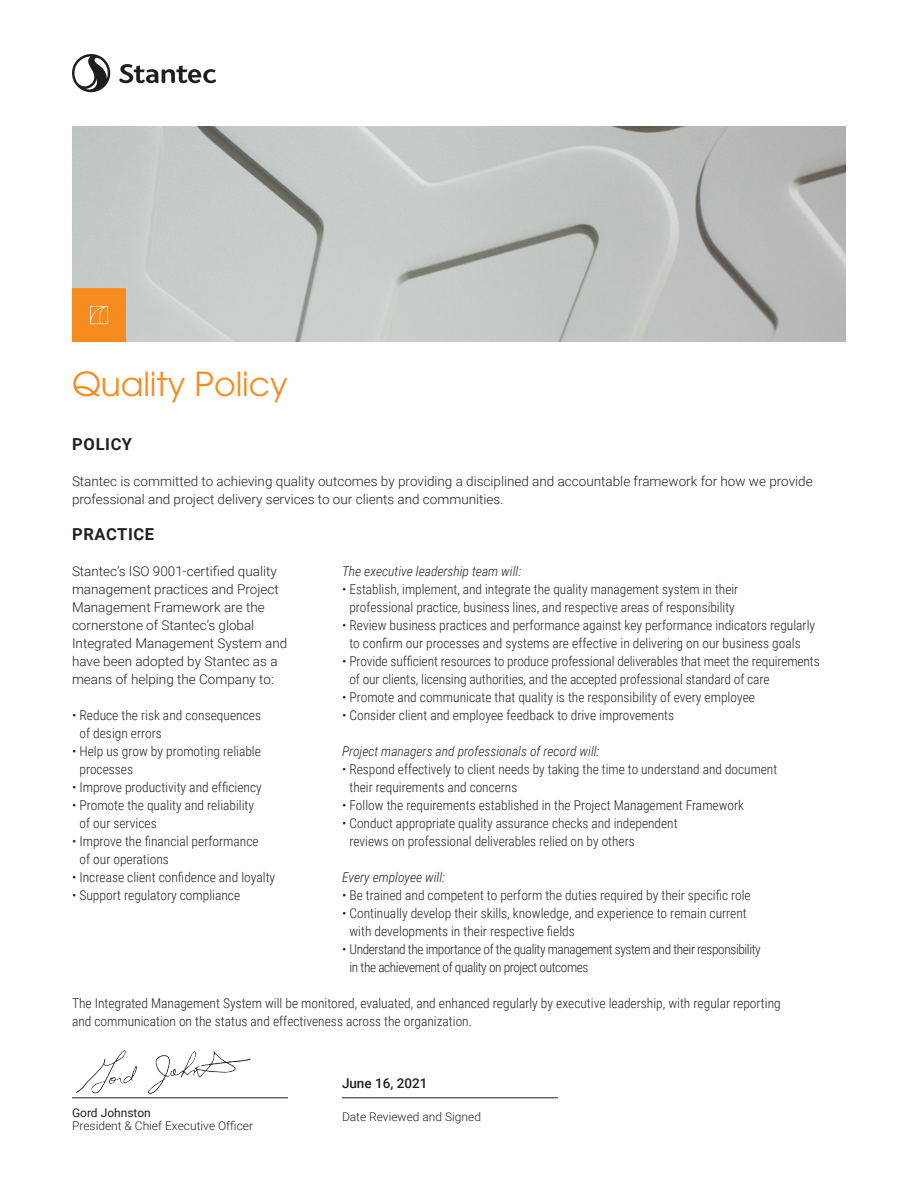
<style>
.page{position:relative;width:918px;height:1188px;background:#fff}
.page>*{position:absolute;margin:0;border:0;box-sizing:border-box;transform-origin:0 0}
.Heading_1_-_AG_Book{font:33px "ITC Avant Garde Pro";color:#f68b1f}
.Body_Copy_-_Roboto_L{font:700 16.5px "Roboto";letter-spacing:.035em;color:#231f20}
.Body_Copy_-_Roboto_L-2{font:300 13.5px/18px "Roboto Condensed";color:#231f20}
.Body_Copy_-_Roboto_L-3{font:300 13.5px/18px "Roboto";color:#231f20}
.Body_Copy_-_Roboto_L-4{font:300 13.5px/18px "Roboto Condensed";letter-spacing:-.03em;color:#231f20}
.Body_Copy_-_Roboto_L-5{font:italic 300 13.5px "Roboto Condensed";color:#231f20}
.Body_Copy_-_Roboto_L-6{font:500 13.5px "Roboto";color:#231f20}
.Body_Copy_-_Roboto_L-7{font:300 12px "Roboto";color:#231f20}
.Body_Copy_-_Roboto_L-8{font:12px "Roboto";color:#231f20}
</style>
<div class="page">
<img style="left:72px;top:126px;width:774px;height:216px">
<svg style="left:72px;top:54px;width:144px;height:39px"></svg>
<hr style="left:72px;top:1097px;width:216px;height:1px;background:#231f20">
<hr style="left:342px;top:1097px;width:216px;height:1px;background:#231f20">
<img style="left:76px;top:1050px;width:175px;height:43px">
<img style="left:72px;top:288px;width:54px;height:54px">
<p class="Heading_1_-_AG_Book" style="left:72px;top:363px;width:217px">Quality Policy</p>
<p class="Body_Copy_-_Roboto_L" style="left:72px;top:433px;width:61px">POLICY</p>
<p class="Body_Copy_-_Roboto_L-3" style="left:72px;top:472px;width:742px">Stantec is committed to achieving quality outcomes by providing a disciplined and accountable framework for how we provide professional and project delivery services to our clients and communities.</p>
<p class="Body_Copy_-_Roboto_L" style="left:72px;top:523px;width:83px">PRACTICE</p>
<p class="Body_Copy_-_Roboto_L-3" style="left:72px;top:562px;width:217px">Stantec’s ISO 9001-certified quality management practices and Project Management Framework are the cornerstone of Stantec’s global Integrated Management System and have been adopted by Stantec as a means of helping the Company to:</p>
<p class="Body_Copy_-_Roboto_L-2" style="left:80px;top:706px;width:183px;text-indent:-8px">• Reduce the risk and consequences of design errors</p>
<p class="Body_Copy_-_Roboto_L-2" style="left:80px;top:742px;width:183px;text-indent:-8px">• Help us grow by promoting reliable processes</p>
<p class="Body_Copy_-_Roboto_L-2" style="left:72px;top:778px;width:191px">• Improve productivity and efficiency</p>
<p class="Body_Copy_-_Roboto_L-2" style="left:80px;top:796px;width:176px;text-indent:-8px">• Promote the quality and reliability of our services</p>
<p class="Body_Copy_-_Roboto_L-2" style="left:80px;top:832px;width:181px;text-indent:-8px">• Improve the financial performance of our operations</p>
<p class="Body_Copy_-_Roboto_L-2" style="left:72px;top:868px;width:205px">• Increase client confidence and loyalty</p>
<p class="Body_Copy_-_Roboto_L-2" style="left:72px;top:886px;width:170px">• Support regulatory compliance</p>
<p class="Body_Copy_-_Roboto_L-5" style="left:342px;top:562px;width:181px">The executive leadership team will:</p>
<p class="Body_Copy_-_Roboto_L-2" style="left:342px;top:580px;width:398px;text-align:center">• Establish, implement, and integrate the quality management system in their professional practice, business lines, and respective areas of responsibility</p>
<p class="Body_Copy_-_Roboto_L-2" style="left:342px;top:616px;width:475px;text-align:center">• Review business practices and performance against key performance indicators regularly to confirm our processes and systems are effective in delivering on our business goals</p>
<p class="Body_Copy_-_Roboto_L-2" style="left:350px;top:652px;width:472px;text-indent:-8px">• Provide sufficient resources to produce professional deliverables that meet the requirements of our clients, licensing authorities, and the accepted professional standard of care</p>
<p class="Body_Copy_-_Roboto_L-2" style="left:342px;top:688px;width:415px">• Promote and communicate that quality is the responsibility of every employee</p>
<p class="Body_Copy_-_Roboto_L-2" style="left:342px;top:706px;width:334px">• Consider client and employee feedback to drive improvements</p>
<p class="Body_Copy_-_Roboto_L-5" style="left:342px;top:742px;width:259px">Project managers and professionals of record will:</p>
<p class="Body_Copy_-_Roboto_L-2" style="left:350px;top:760px;width:429px;text-indent:-8px">• Respond effectively to client needs by taking the time to understand and document their requirements and concerns</p>
<p class="Body_Copy_-_Roboto_L-2" style="left:342px;top:796px;width:404px">• Follow the requirements established in the Project Management Framework</p>
<p class="Body_Copy_-_Roboto_L-2" style="left:350px;top:814px;width:330px;text-indent:-8px">• Conduct appropriate quality assurance checks and independent reviews on professional deliverables relied on by others</p>
<p class="Body_Copy_-_Roboto_L-5" style="left:342px;top:868px;width:104px">Every employee will:</p>
<p class="Body_Copy_-_Roboto_L-2" style="left:342px;top:886px;width:410px">• Be trained and competent to perform the duties required by their specific role</p>
<p class="Body_Copy_-_Roboto_L-2" style="left:350px;top:904px;width:399px;text-indent:-8px">• Continually develop their skills, knowledge, and experience to remain current with developments in their respective fields</p>
<p class="Body_Copy_-_Roboto_L-4" style="left:350px;top:940px;width:413px;text-indent:-8px">• Understand the importance of the quality management system and their responsibility in the achievement of quality on project outcomes</p>
<p class="Body_Copy_-_Roboto_L-2" style="left:72px;top:994px;width:710px">The Integrated Management System will be monitored, evaluated, and enhanced regularly by executive leadership, with regular reporting and communication on the status and effectiveness across the organization.</p>
<p class="Body_Copy_-_Roboto_L-8" style="left:72px;top:1104px;width:80px">Gord Johnston</p>
<p class="Body_Copy_-_Roboto_L-7" style="left:72px;top:1118px;width:183px">President &amp; Chief Executive Officer</p>
<p class="Body_Copy_-_Roboto_L-6" style="left:342px;top:1073px;width:87px">June 16, 2021</p>
<p class="Body_Copy_-_Roboto_L-7" style="left:342px;top:1108px;width:141px">Date Reviewed and Signed</p>
</div>
